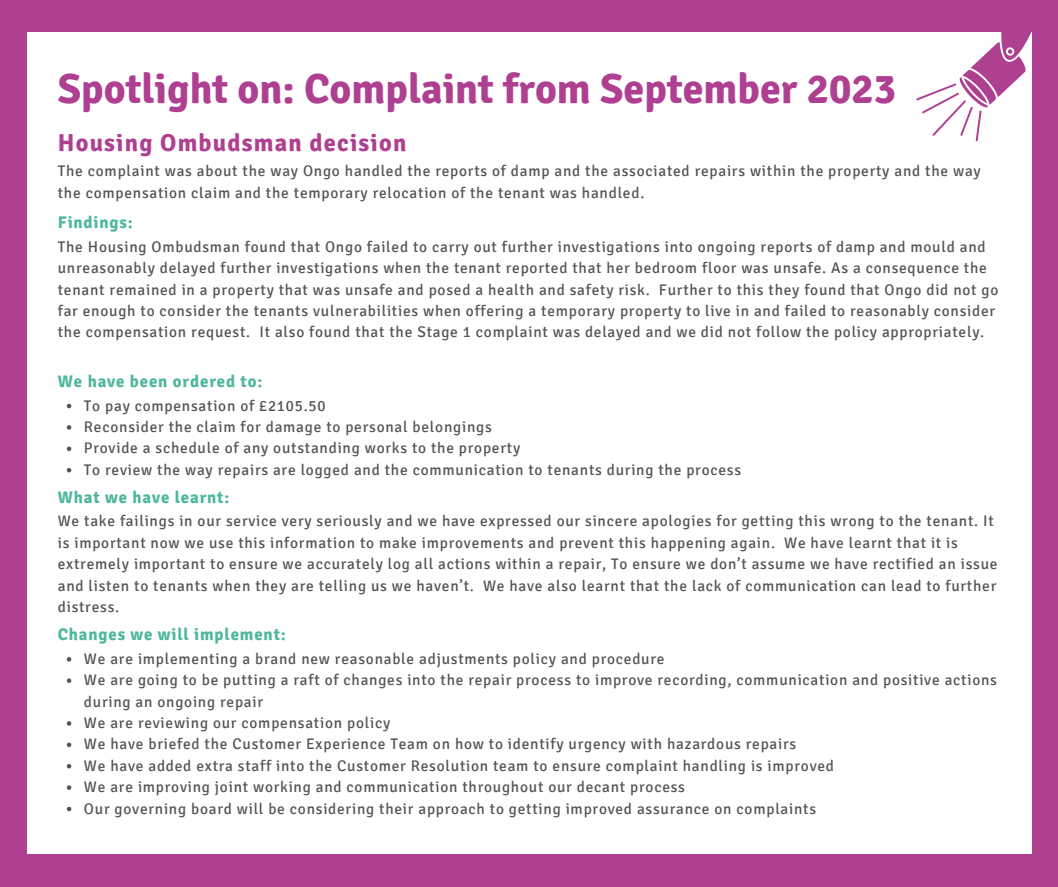
<style>
.page{position:relative;width:1058px;height:887px;background:#fff}
.page>*{position:absolute;margin:0;border:0;box-sizing:border-box;transform-origin:0 0}
.t1{font:700 42px "Signika";color:#af4091}
.t2{font:700 24.3px "Signika";letter-spacing:.05em;color:#af4091}
.t3{font:700 16.8px "Signika";letter-spacing:.05em;color:#4eb79d}
.t4{font:15.3px/21.3px "Signika";letter-spacing:.05em;color:#545454}
</style>
<div class="page">
<div style="left:0;top:0;width:1058px;height:886px;background:#af4091"></div>
<div style="left:27px;top:33px;width:1004px;height:821px;background:#fff"></div>
<svg style="left:916px;top:32px;width:116px;height:109px"></svg>
<svg style="left:67px;top:404px;width:4px;height:4px"></svg>
<svg style="left:67px;top:425px;width:4px;height:4px"></svg>
<svg style="left:67px;top:446px;width:4px;height:5px"></svg>
<svg style="left:67px;top:468px;width:4px;height:4px"></svg>
<svg style="left:67px;top:657px;width:4px;height:4px"></svg>
<svg style="left:67px;top:678px;width:4px;height:5px"></svg>
<svg style="left:67px;top:721px;width:4px;height:4px"></svg>
<svg style="left:67px;top:742px;width:4px;height:5px"></svg>
<svg style="left:67px;top:764px;width:4px;height:4px"></svg>
<svg style="left:67px;top:785px;width:4px;height:4px"></svg>
<svg style="left:67px;top:806px;width:4px;height:5px"></svg>
<p class="t1" style="left:58px;top:64px;width:839px">Spotlight on: Complaint from September 2023</p>
<h1 class="t2" style="left:58px;top:128px;width:350px">Housing Ombudsman decision</h1>
<p class="t4" style="left:58px;top:161px;width:924px">The complaint was about the way Ongo handled the reports of damp and the associated repairs within the property and the way the compensation claim and the temporary relocation of the tenant was handled.</p>
<p class="t3" style="left:58px;top:212px;width:76px">Findings:</p>
<p class="t4" style="left:58px;top:236px;width:942px">The Housing Ombudsman found that Ongo failed to carry out further investigations into ongoing reports of damp and mould and unreasonably delayed further investigations when the tenant reported that her bedroom floor was unsafe. As a consequence the tenant remained in a property that was unsafe and posed a health and safety risk. Further to this they found that Ongo did not go far enough to consider the tenants vulnerabilities when offering a temporary property to live in and failed to reasonably consider the compensation request. It also found that the Stage 1 complaint was delayed and we did not follow the policy appropriately.</p>
<p class="t3" style="left:58px;top:371px;width:206px">We have been ordered to:</p>
<h2 class="t4" style="left:84px;top:395px;width:243px">To pay compensation of £2105.50</h2>
<p class="t4" style="left:84px;top:416px;width:409px">Reconsider the claim for damage to personal belongings</p>
<p class="t4" style="left:84px;top:437px;width:438px">Provide a schedule of any outstanding works to the property</p>
<p class="t4" style="left:84px;top:459px;width:658px">To review the way repairs are logged and the communication to tenants during the process</p>
<p class="t3" style="left:58px;top:487px;width:173px">What we have learnt:</p>
<p class="t4" style="left:58px;top:511px;width:941px">We take failings in our service very seriously and we have expressed our sincere apologies for getting this wrong to the tenant. It is important now we use this information to make improvements and prevent this happening again. We have learnt that it is extremely important to ensure we accurately log all actions within a repair, To ensure we don’t assume we have rectified an issue and listen to tenants when they are telling us we haven’t. We have also learnt that the lack of communication can lead to further distress.</p>
<p class="t3" style="left:58px;top:624px;width:229px">Changes we will implement:</p>
<h2 class="t4" style="left:84px;top:648px;width:582px">We are implementing a brand new reasonable adjustments policy and procedure</h2>
<p class="t4" style="left:84px;top:669px;width:914px">We are going to be putting a raft of changes into the repair process to improve recording, communication and positive actions during an ongoing repair</p>
<p class="t4" style="left:84px;top:712px;width:308px">We are reviewing our compensation policy</p>
<p class="t4" style="left:84px;top:733px;width:713px">We have briefed the Customer Experience Team on how to identify urgency with hazardous repairs</p>
<p class="t4" style="left:84px;top:755px;width:751px">We have added extra staff into the Customer Resolution team to ensure complaint handling is improved</p>
<p class="t4" style="left:84px;top:776px;width:602px">We are improving joint working and communication throughout our decant process</p>
<p class="t4" style="left:84px;top:797px;width:733px">Our governing board will be considering their approach to getting improved assurance on complaints</p>
</div>
